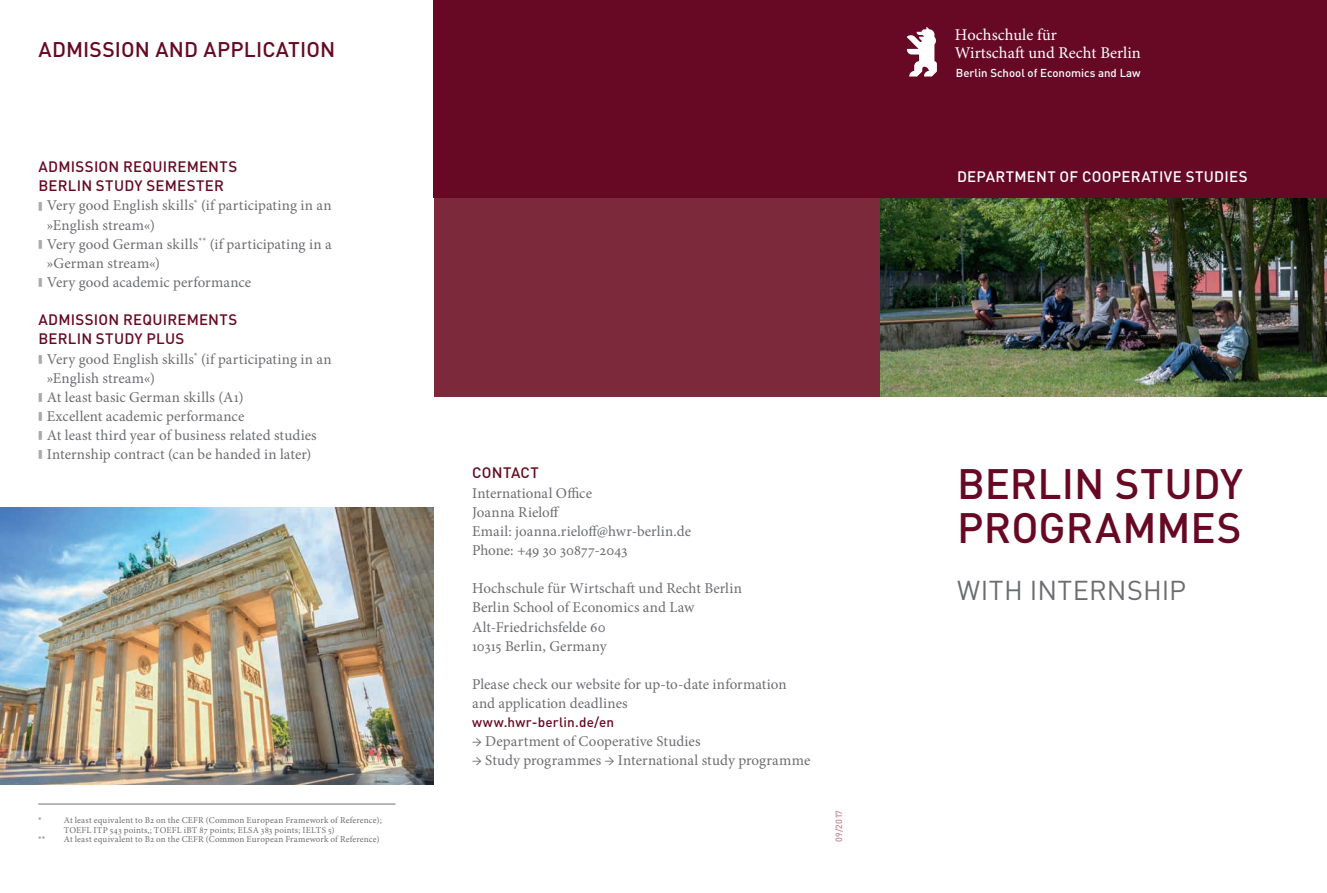
<style>
.page{position:relative;width:1327px;height:893px;background:#fff}
.page>*{position:absolute;margin:0;border:0;box-sizing:border-box;transform-origin:0 0}
.t1{font:500 42px/44.1px "DIN Pro";color:#670924}
.t2{font:27px "DIN Pro";letter-spacing:.01em;color:#6c6d70}
.t3{font:500 21px "DIN Pro";letter-spacing:.01em;color:#670924}
.t4{font:16.35px/18.3px "Minion Pro";color:#fff}
.t5{font:15px/19.2px "Minion Pro";letter-spacing:.005em;color:#6c6d70}
.t6{font:500 15px/19.2px "DIN Pro";letter-spacing:.015em;color:#670924}
.t7{font:500 15px "DIN Pro";letter-spacing:.02em;color:#fff}
.t8{font:500 13.5px "DIN Pro";letter-spacing:.015em;color:#670924}
.t9{font:500 11.4px "DIN Pro";color:#fff}
.t10{font:9px/9.4px "Minion Pro";letter-spacing:.02em;color:#6c6d70}
.t11{font:500 9px "DIN Pro";letter-spacing:.04em;color:#bd898e}
.s1{font-size:30px;color:#a8a9ad}
</style>
<div class="page">
<div style="left:872px;top:0;width:455px;height:198px;background:#670924"></div>
<svg style="left:906px;top:27px;width:31px;height:50px"></svg>
<div style="left:434px;top:0;width:455px;height:198px;background:#670924"></div>
<div style="left:434px;top:198px;width:446px;height:199px;background:#7c2a3b"></div>
<img style="left:880px;top:198px;width:447px;height:199px">
<hr style="left:38px;top:804px;width:357px;height:1px;background:#6c6d70">
<img style="left:0;top:507px;width:434px;height:277px">
<h3 class="t3" style="left:38px;top:36px;width:298px">ADMISSION AND APPLICATION</h3>
<p class="t6" style="left:38px;top:157px;width:200px">ADMISSION REQUIREMENTS<br>BERLIN STUDY SEMESTER</p>
<p class="t5" style="left:47px;top:196px;width:286px;text-indent:-9px"><span class="s1">■</span> Very good English skills<sup>*</sup> (if participating in an »English stream«)</p>
<p class="t5" style="left:47px;top:234px;width:286px;text-indent:-9px"><span class="s1">■</span> Very good German skills<sup>**</sup> (if participating in a »German stream«)</p>
<p class="t5" style="left:38px;top:273px;width:215px"><span class="s1">■</span> Very good academic performance</p>
<p class="t6" style="left:38px;top:310px;width:200px">ADMISSION REQUIREMENTS<br>BERLIN STUDY PLUS</p>
<p class="t5" style="left:47px;top:349px;width:286px;text-indent:-9px"><span class="s1">■</span> Very good English skills<sup>*</sup> (if participating in an »English stream«)</p>
<p class="t5" style="left:38px;top:387px;width:207px"><span class="s1">■</span> At least basic German skills (A1)</p>
<p class="t5" style="left:38px;top:407px;width:208px"><span class="s1">■</span> Excellent academic performance</p>
<p class="t5" style="left:38px;top:426px;width:280px"><span class="s1">■</span> At least third year of business related studies</p>
<p class="t5" style="left:38px;top:445px;width:275px"><span class="s1">■</span> Internship contract (can be handed in later)</p>
<p class="t10" style="left:38px;top:815px;width:5px">*</p>
<p class="t10" style="left:64px;top:815px;width:319px">At least equivalent to B2 on the CEFR (Common European Framework of Reference);<br>TOEFL ITP 543 points,; TOEFL iBT 87 points; ELSA 383 points; IELTS 5)</p>
<p class="t10" style="left:38px;top:834px;width:9px">**</p>
<p class="t10" style="left:64px;top:834px;width:317px">At least equivalent to B2 on the CEFR (Common European Framework of Reference)</p>
<p class="t6" style="left:472px;top:463px;width:68px">CONTACT</p>
<p class="t5" style="left:472px;top:483px;width:221px">International Office<br>Joanna Rieloff<br>Email: joanna.rieloff@hwr-berlin.de<br>Phone: +49 30 30877-2043</p>
<p class="t5" style="left:472px;top:579px;width:271px">Hochschule für Wirtschaft und Recht Berlin<br>Berlin School of Economics and Law<br>Alt-Friedrichsfelde 60<br>10315 Berlin, Germany</p>
<p class="t5" style="left:472px;top:675px;width:316px">Please check our website for up-to-date information and application deadlines</p>
<p class="t8" style="left:472px;top:713px;width:144px">www.hwr-berlin.de/en</p>
<p class="t5" style="left:472px;top:732px;width:230px">→ Department of Cooperative Studies</p>
<p class="t5" style="left:472px;top:751px;width:340px">→ Study programmes → International study programme</p>
<p class="t11" style="left:833px;top:842px;width:33px;rotate:-90deg">09/2017</p>
<p class="t4" style="left:955px;top:26px;width:187px">Hochschule für<br>Wirtschaft und Recht Berlin</p>
<p class="t9" style="left:956px;top:65px;width:186px">Berlin School of Economics and Law</p>
<p class="t7" style="left:957px;top:166px;width:292px">DEPARTMENT OF COOPERATIVE STUDIES</p>
<h1 class="t1" style="left:957px;top:460px;width:287px">BERLIN STUDY<br>PROGRAMMES</h1>
<h2 class="t2" style="left:957px;top:572px;width:230px">WITH INTERNSHIP</h2>
</div>
